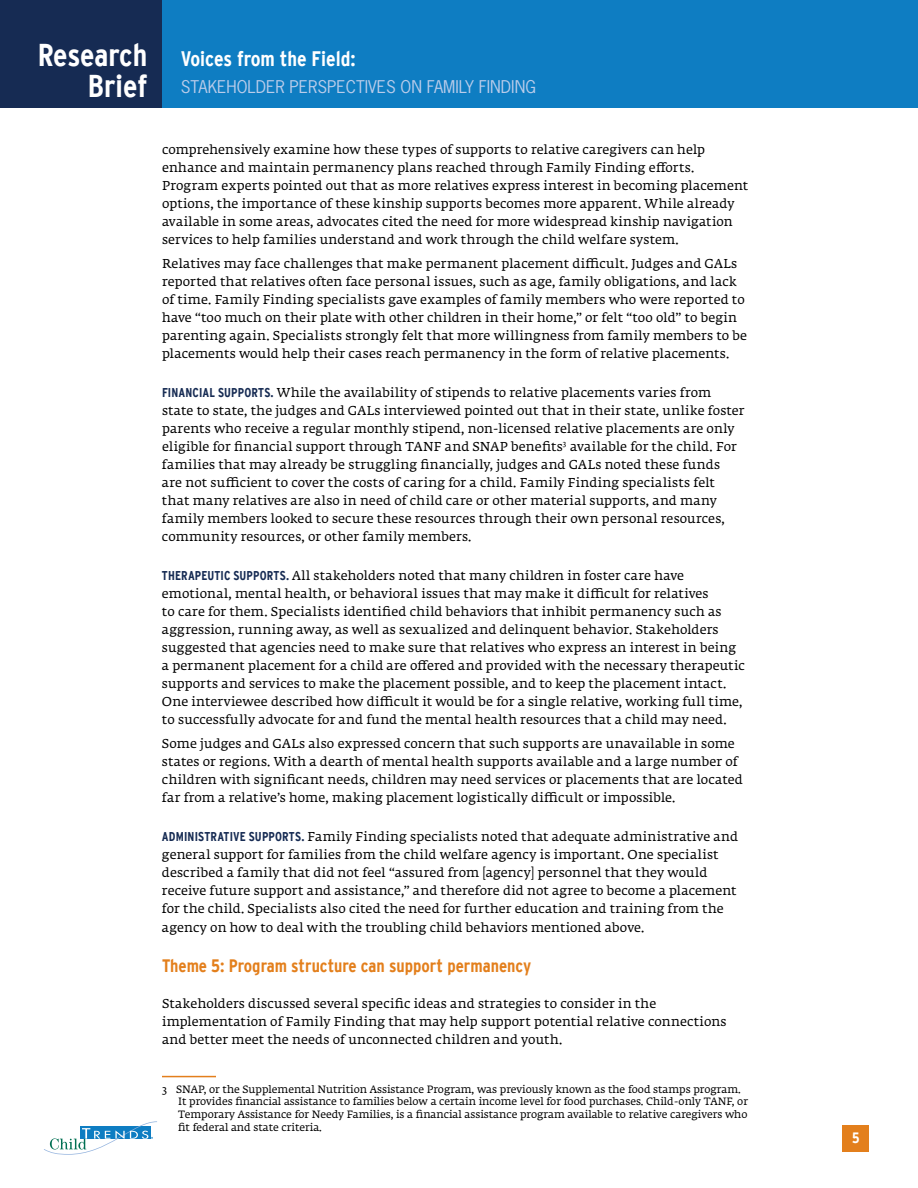
<style>
.page{position:relative;width:918px;height:1188px;background:#fff}
.page>*{position:absolute;margin:0;border:0;box-sizing:border-box;transform-origin:0 0}
.t1{font:700 condensed 31.5px/31.5px "Interstate";letter-spacing:-.005em;color:#fff;text-align:right}
.t2{font:700 condensed 21px "Interstate";color:#fff}
.t3{font:700 condensed 18px "Interstate";color:#e37f1c}
.t4{font:16.5px "News Gothic Std";color:#baccea}
.t5{font:700 condensed 15px "Interstate";color:#fff}
.t6{font:12.75px/18px "Fedra Serif A Std";letter-spacing:.015em;color:#000}
.t7{font:10.5px/12.8px "Fedra Serif A Std";color:#000}
.s1{font-family:"Interstate";font-weight:700;font-stretch:condensed;color:#162b53}
</style>
<div class="page">
<div style="left:0;top:0;width:918px;height:108px;background:#0e7dc2"></div>
<div style="left:842px;top:1125px;width:27px;height:27px;background:#e37f1c"></div>
<div style="left:0;top:0;width:162px;height:108px;background:#162b53"></div>
<svg style="left:44px;top:1121px;width:113px;height:34px"></svg>
<hr style="left:162px;top:1076px;width:54px;height:1px;background:#e37f1c">
<h1 class="t1" style="left:38px;top:39px;width:111px">Research<br>Brief</h1>
<h2 class="t2" style="left:181px;top:47px;width:176px">Voices from the Field:</h2>
<p class="t4" style="left:181px;top:76px;width:357px">STAKEHOLDER PERSPECTIVES ON FAMILY FINDING</p>
<p class="t6" style="left:162px;top:141px;width:588px">comprehensively examine how these types of supports to relative caregivers can help enhance and maintain permanency plans reached through Family Finding efforts.<br>Program experts pointed out that as more relatives express interest in becoming placement options, the importance of these kinship supports becomes more apparent. While already available in some areas, advocates cited the need for more widespread kinship navigation services to help families understand and work through the child welfare system.</p>
<p class="t6" style="left:162px;top:255px;width:587px">Relatives may face challenges that make permanent placement difficult. Judges and GALs reported that relatives often face personal issues, such as age, family obligations, and lack of time. Family Finding specialists gave examples of family members who were reported to have “too much on their plate with other children in their home,” or felt “too old” to begin parenting again. Specialists strongly felt that more willingness from family members to be placements would help their cases reach permanency in the form of relative placements.</p>
<p class="t6" style="left:162px;top:384px;width:584px"><span class="s1">FINANCIAL SUPPORTS.</span> While the availability of stipends to relative placements varies from state to state, the judges and GALs interviewed pointed out that in their state, unlike foster parents who receive a regular monthly stipend, non-licensed relative placements are only eligible for financial support through TANF and SNAP benefits<sup>3</sup> available for the child. For families that may already be struggling financially, judges and GALs noted these funds<br>are not sufficient to cover the costs of caring for a child. Family Finding specialists felt that many relatives are also in need of child care or other material supports, and many family members looked to secure these resources through their own personal resources, community resources, or other family members.</p>
<p class="t6" style="left:162px;top:567px;width:584px"><span class="s1">THERAPEUTIC SUPPORTS.</span> All stakeholders noted that many children in foster care have emotional, mental health, or behavioral issues that may make it difficult for relatives<br>to care for them. Specialists identified child behaviors that inhibit permanency such as aggression, running away, as well as sexualized and delinquent behavior. Stakeholders suggested that agencies need to make sure that relatives who express an interest in being a permanent placement for a child are offered and provided with the necessary therapeutic supports and services to make the placement possible, and to keep the placement intact.<br>One interviewee described how difficult it would be for a single relative, working full time, to successfully advocate for and fund the mental health resources that a child may need.</p>
<p class="t6" style="left:162px;top:735px;width:582px">Some judges and GALs also expressed concern that such supports are unavailable in some states or regions. With a dearth of mental health supports available and a large number of children with significant needs, children may need services or placements that are located far from a relative’s home, making placement logistically difficult or impossible.</p>
<p class="t6" style="left:162px;top:828px;width:577px"><span class="s1">ADMINISTRATIVE SUPPORTS.</span> Family Finding specialists noted that adequate administrative and general support for families from the child welfare agency is important. One specialist described a family that did not feel “assured from [agency] personnel that they would receive future support and assistance,” and therefore did not agree to become a placement for the child. Specialists also cited the need for further education and training from the</p>
<p class="t6" style="left:162px;top:920px;width:484px">agency on how to deal with the troubling child behaviors mentioned above.</p>
<h3 class="t3" style="left:162px;top:955px;width:371px">Theme 5: Program structure can support permanency</h3>
<p class="t6" style="left:162px;top:995px;width:566px">Stakeholders discussed several specific ideas and strategies to consider in the implementation of Family Finding that may help support potential relative connections and better meet the needs of unconnected children and youth.</p>
<p class="t7" style="left:178px;top:1083px;width:571px;text-indent:-16px">3 SNAP, or the Supplemental Nutrition Assistance Program, was previously known as the food stamps program.<br>It provides financial assistance to families below a certain income level for food purchases. Child-only TANF, or Temporary Assistance for Needy Families, is a financial assistance program available to relative caregivers who fit federal and state criteria.</p>
<p class="t5" style="left:852px;top:1129px;width:9px">5</p>
</div>
